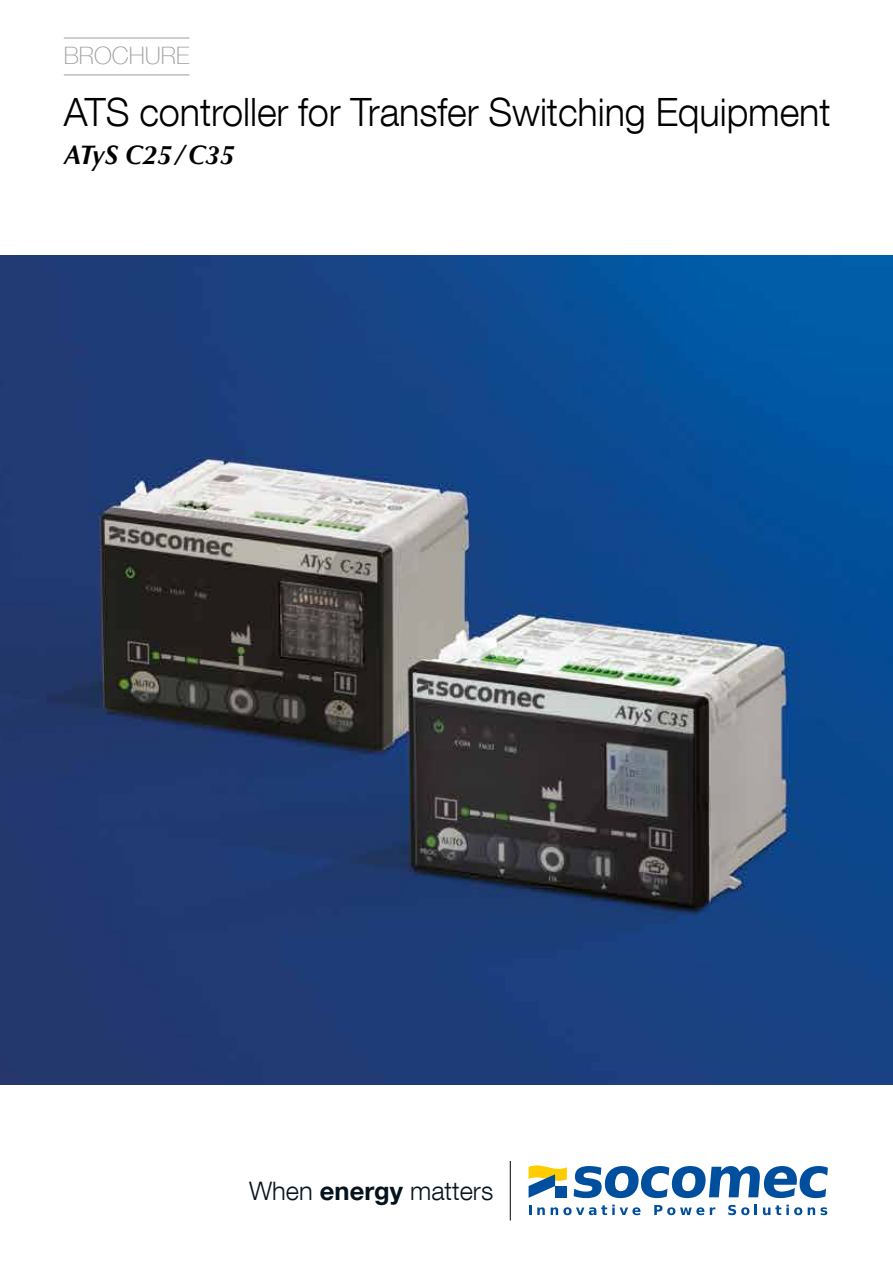
<style>
.page{position:relative;width:893px;height:1263px;background:#fff}
.page>*{position:absolute;margin:0;border:0;box-sizing:border-box;transform-origin:0 0}
.t1{font:300 39px "Helvetica Neue LT Com";letter-spacing:-.005em;color:#000}
.t2{font:italic 700 27px "Optima LT Std";letter-spacing:-.005em;color:#000}
.t3{font:300 25.5px "Helvetica Neue LT Com";color:#07131c}
.t4{font:100 24px "Helvetica Neue LT Com";color:#9d9d9c}
.s1{font-weight:700}
</style>
<div class="page">
<svg style="left:574px;top:1166px;width:254px;height:32px"></svg>
<svg style="left:529px;top:1205px;width:2px;height:10px"></svg>
<svg style="left:537px;top:1207px;width:8px;height:8px"></svg>
<svg style="left:551px;top:1204px;width:89px;height:11px"></svg>
<svg style="left:654px;top:1205px;width:50px;height:10px"></svg>
<svg style="left:710px;top:1207px;width:5px;height:8px"></svg>
<svg style="left:728px;top:1205px;width:21px;height:10px"></svg>
<svg style="left:755px;top:1204px;width:2px;height:11px"></svg>
<svg style="left:763px;top:1204px;width:39px;height:11px"></svg>
<svg style="left:808px;top:1207px;width:19px;height:8px"></svg>
<svg style="left:529px;top:1165px;width:38px;height:33px"></svg>
<hr style="left:510px;top:1161px;width:1px;height:59px;background:#000">
<img style="left:0;top:255px;width:893px;height:829px">
<img style="left:408px;top:614px;width:378px;height:296px">
<hr style="left:64px;top:38px;width:125px;height:1px;background:#9d9d9c">
<hr style="left:64px;top:75px;width:125px;height:1px;background:#9d9d9c">
<p class="t4" style="left:64px;top:41px;width:127px">BROCHURE</p>
<p class="t1" style="left:64px;top:88px;width:768px">ATS controller for Transfer Switching Equipment</p>
<p class="t2" style="left:64px;top:138px;width:172px">ATyS C25/C35</p>
<p class="t3" style="left:249px;top:1175px;width:246px">When <span class="s1">energy</span> matters</p>
</div>
